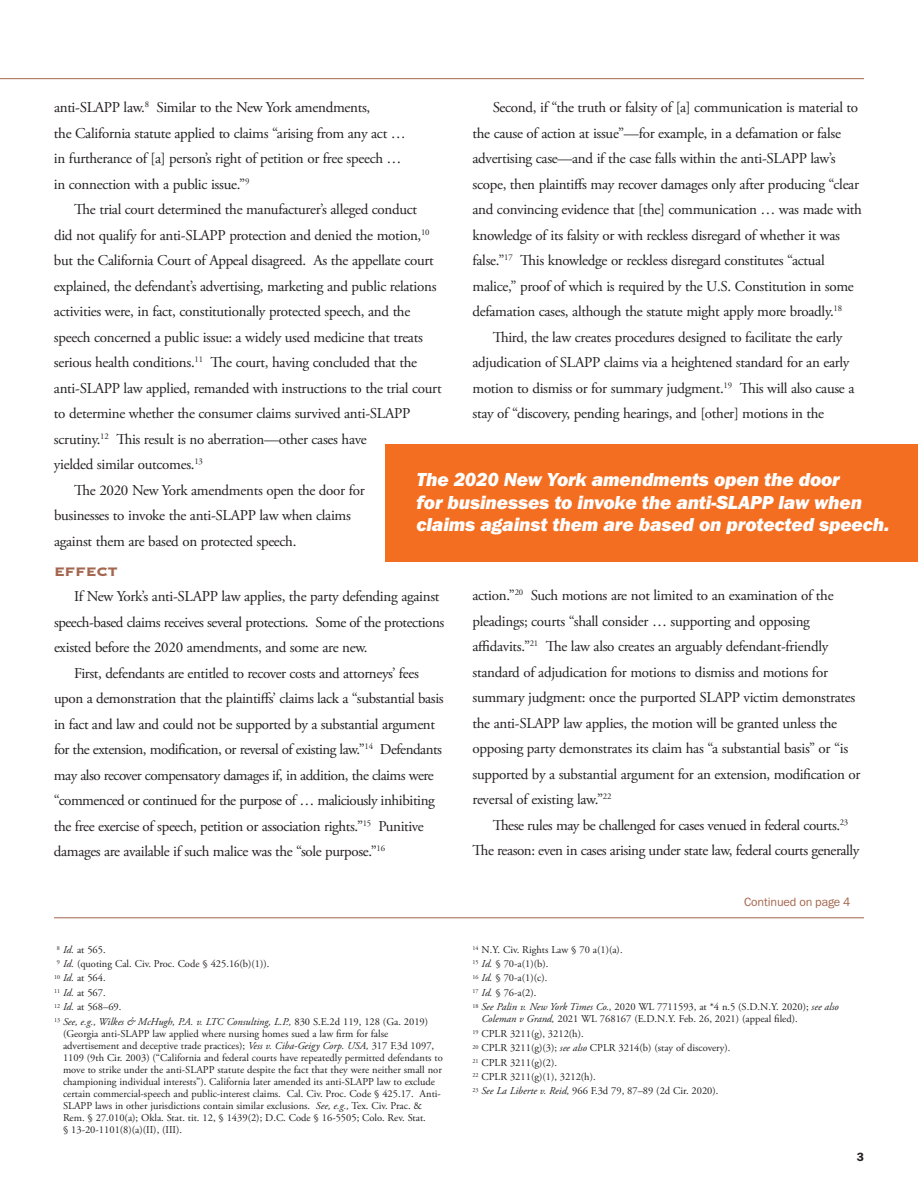
<style>
.page{position:relative;width:918px;height:1188px;background:#fff}
.page>*{position:absolute;margin:0;border:0;box-sizing:border-box;transform-origin:0 0}
.t1{font:italic 800 19.5px/22.5px "Franklin Gothic Itc T";letter-spacing:-.01em;color:#fff}
.t2{font:16.2px "Copperplate LT Thirty Three BC";letter-spacing:-.01em;color:#a4664e}
.t3{font:15px/25.5px "Adobe Garamond Pro";letter-spacing:-.02em;color:#231f20}
.t4{font:12.3px "Franklin Gothic Itc T";letter-spacing:-.01em;color:#a4664e}
.t5{font:600 12.3px "Franklin Gothic Itc T";color:#231f20}
.t6{font:10.5px/14.4px "Adobe Garamond Pro";color:#231f20}
.s1{font-style:italic}
</style>
<div class="page">
<hr style="left:0;top:78px;width:864px;height:1px;background:#a4664e">
<hr style="left:54px;top:917px;width:810px;height:1px;background:#a4664e">
<div style="left:385px;top:444px;width:533px;height:117px;background:#f36e21"></div>
<p class="t3" style="left:54px;top:96px;width:353px">anti-SLAPP law.<sup>8</sup> Similar to the New York amendments,<br>the California statute applied to claims “arising from any act … in furtherance of [a] person’s right of petition or free speech … in connection with a public issue.”<sup>9</sup></p>
<p class="t3" style="left:74px;top:198px;width:344px">The trial court determined the manufacturer’s alleged conduct</p>
<p class="t3" style="left:54px;top:224px;width:377px">did not qualify for anti-SLAPP protection and denied the motion,<sup>10</sup></p>
<p class="t3" style="left:54px;top:249px;width:381px">but the California Court of Appeal disagreed. As the appellate court</p>
<p class="t3" style="left:54px;top:275px;width:384px">explained, the defendant’s advertising, marketing and public relations</p>
<p class="t3" style="left:54px;top:300px;width:358px">activities were, in fact, constitutionally protected speech, and the</p>
<p class="t3" style="left:54px;top:326px;width:370px">speech concerned a public issue: a widely used medicine that treats</p>
<p class="t3" style="left:54px;top:351px;width:365px">serious health conditions.<sup>11</sup> The court, having concluded that the</p>
<p class="t3" style="left:54px;top:377px;width:389px">anti-SLAPP law applied, remanded with instructions to the trial court</p>
<p class="t3" style="left:54px;top:402px;width:358px">to determine whether the consumer claims survived anti-SLAPP</p>
<p class="t3" style="left:54px;top:428px;width:314px">scrutiny.<sup>12</sup> This result is no aberration—other cases have</p>
<p class="t3" style="left:54px;top:453px;width:150px">yielded similar outcomes.<sup>13</sup></p>
<p class="t3" style="left:74px;top:479px;width:292px">The 2020 New York amendments open the door for</p>
<p class="t3" style="left:54px;top:504px;width:298px">businesses to invoke the anti-SLAPP law when claims</p>
<p class="t3" style="left:54px;top:530px;width:244px">against them are based on protected speech.</p>
<p class="t2" style="left:54px;top:560px;width:65px">EFFECT</p>
<p class="t3" style="left:74px;top:585px;width:367px">If New York’s anti-SLAPP law applies, the party defending against</p>
<p class="t3" style="left:54px;top:610px;width:392px">speech-based claims receives several protections. Some of the protections</p>
<p class="t3" style="left:54px;top:636px;width:315px">existed before the 2020 amendments, and some are new.</p>
<p class="t3" style="left:74px;top:661px;width:346px">First, defendants are entitled to recover costs and attorneys’ fees</p>
<p class="t3" style="left:54px;top:687px;width:391px">upon a demonstration that the plaintiffs’ claims lack a “substantial basis</p>
<p class="t3" style="left:54px;top:712px;width:383px">in fact and law and could not be supported by a substantial argument</p>
<p class="t3" style="left:54px;top:738px;width:390px">for the extension, modification, or reversal of existing law.”<sup>14</sup> Defendants</p>
<p class="t3" style="left:54px;top:763px;width:381px">may also recover compensatory damages if, in addition, the claims were</p>
<p class="t3" style="left:54px;top:789px;width:382px">“commenced or continued for the purpose of … maliciously inhibiting</p>
<p class="t3" style="left:54px;top:814px;width:371px">the free exercise of speech, petition or association rights.”<sup>15</sup> Punitive</p>
<p class="t3" style="left:54px;top:840px;width:333px">damages are available if such malice was the “sole purpose.”<sup>16</sup></p>
<p class="t3" style="left:472px;top:96px;width:391px;text-indent:20px">Second, if “the truth or falsity of [a] communication is material to the cause of action at issue”—for example, in a defamation or false advertising case—and if the case falls within the anti-SLAPP law’s scope, then plaintiffs may recover damages only after producing “clear and convincing evidence that [the] communication … was made with knowledge of its falsity or with reckless disregard of whether it was false.”<sup>17</sup> This knowledge or reckless disregard constitutes “actual malice,” proof of which is required by the U.S. Constitution in some defamation cases, although the statute might apply more broadly.<sup>18</sup></p>
<p class="t3" style="left:473px;top:326px;width:383px;text-indent:20px">Third, the law creates procedures designed to facilitate the early adjudication of SLAPP claims via a heightened standard for an early motion to dismiss or for summary judgment.<sup>19</sup> This will also cause a stay of “discovery, pending hearings, and [other] motions in the</p>
<h1 class="t1" style="left:417px;top:470px;width:475px">The 2020 New York amendments open the door<br>for businesses to invoke the anti-SLAPP law when claims against them are based on protected speech.</h1>
<p class="t3" style="left:472px;top:584px;width:390px">action.”<sup>20</sup> Such motions are not limited to an examination of the pleadings; courts “shall consider … supporting and opposing affidavits.”<sup>21</sup> The law also creates an arguably defendant-friendly standard of adjudication for motions to dismiss and motions for summary judgment: once the purported SLAPP victim demonstrates the anti-SLAPP law applies, the motion will be granted unless the opposing party demonstrates its claim has “a substantial basis” or “is supported by a substantial argument for an extension, modification or reversal of existing law.”<sup>22</sup></p>
<p class="t3" style="left:473px;top:813px;width:388px;text-indent:20px">These rules may be challenged for cases venued in federal courts.<sup>23<br></sup>The reason: even in cases arising under state law, federal courts generally</p>
<p class="t6" style="left:54px;top:943px;width:376px"><sup>8</sup> <span class="s1">Id.</span> at 565.<br><sup>9</sup> <span class="s1">Id.</span> (quoting Cal. Civ. Proc. Code § 425.16(b)(1)).<br><sup>10</sup> <span class="s1">Id.</span> at 564.<br><sup>11</sup> <span class="s1">Id.</span> at 567.<br><sup>12</sup> <span class="s1">Id.</span> at 568–69.<br><sup>13</sup> <span class="s1">See, e.g., Wilkes &amp; McHugh, P.A. v. LTC Consulting, L.P.,</span> 830 S.E.2d 119, 128 (Ga. 2019)</p>
<p class="t6" style="left:63px;top:1028px;width:381px;line-height:12px">(Georgia anti-SLAPP law applied where nursing homes sued a law firm for false advertisement and deceptive trade practices); <span class="s1">Vess v. Ciba-Geigy Corp. USA,</span> 317 F.3d 1097, 1109 (9th Cir. 2003) (“California and federal courts have repeatedly permitted defendants to move to strike under the anti-SLAPP statute despite the fact that they were neither small nor championing individual interests”). California later amended its anti-SLAPP law to exclude certain commercial-speech and public-interest claims. Cal. Civ. Proc. Code § 425.17. Anti-SLAPP laws in other jurisdictions contain similar exclusions. <span class="s1">See, e.g.,</span> Tex. Civ. Prac. &amp; Rem. § 27.010(a); Okla. Stat. tit. 12, § 1439(2); D.C. Code § 16-5505; Colo. Rev. Stat.<br>§ 13-20-1101(8)(a)(II), (III).</p>
<p class="t4" style="left:744px;top:897px;width:108px">Continued on page 4</p>
<p class="t6" style="left:473px;top:943px;width:368px"><sup>14</sup> N.Y. Civ. Rights Law § 70 a(1)(a).<br><sup>15</sup> <span class="s1">Id.</span> § 70-a(1)(b).<br><sup>16</sup> <span class="s1">Id.</span> § 70-a(1)(c).<br><sup>17</sup> <span class="s1">Id.</span> § 76-a(2).<br><sup>18</sup> <span class="s1">See Palin v. New York Times Co.,</span> 2020 WL 7711593, at *4 n.5 (S.D.N.Y. 2020); <span class="s1">see also</span></p>
<p class="t6" style="left:473px;top:1013px;width:327px;text-indent:9px"><span class="s1">Coleman v Grand,</span> 2021 WL 768167 (E.D.N.Y. Feb. 26, 2021) (appeal filed).<br><sup>19</sup> CPLR 3211(g), 3212(h).<br><sup>20</sup> CPLR 3211(g)(3); <span class="s1">see also</span> CPLR 3214(b) (stay of discovery).<br><sup>21</sup> CPLR 3211(g)(2).<br><sup>22</sup> CPLR 3211(g)(1), 3212(h).<br><sup>23</sup> <span class="s1">See La Liberte v. Reid,</span> 966 F.3d 79, 87–89 (2d Cir. 2020).</p>
<p class="t5" style="left:857px;top:1152px;width:9px">3</p>
</div>
